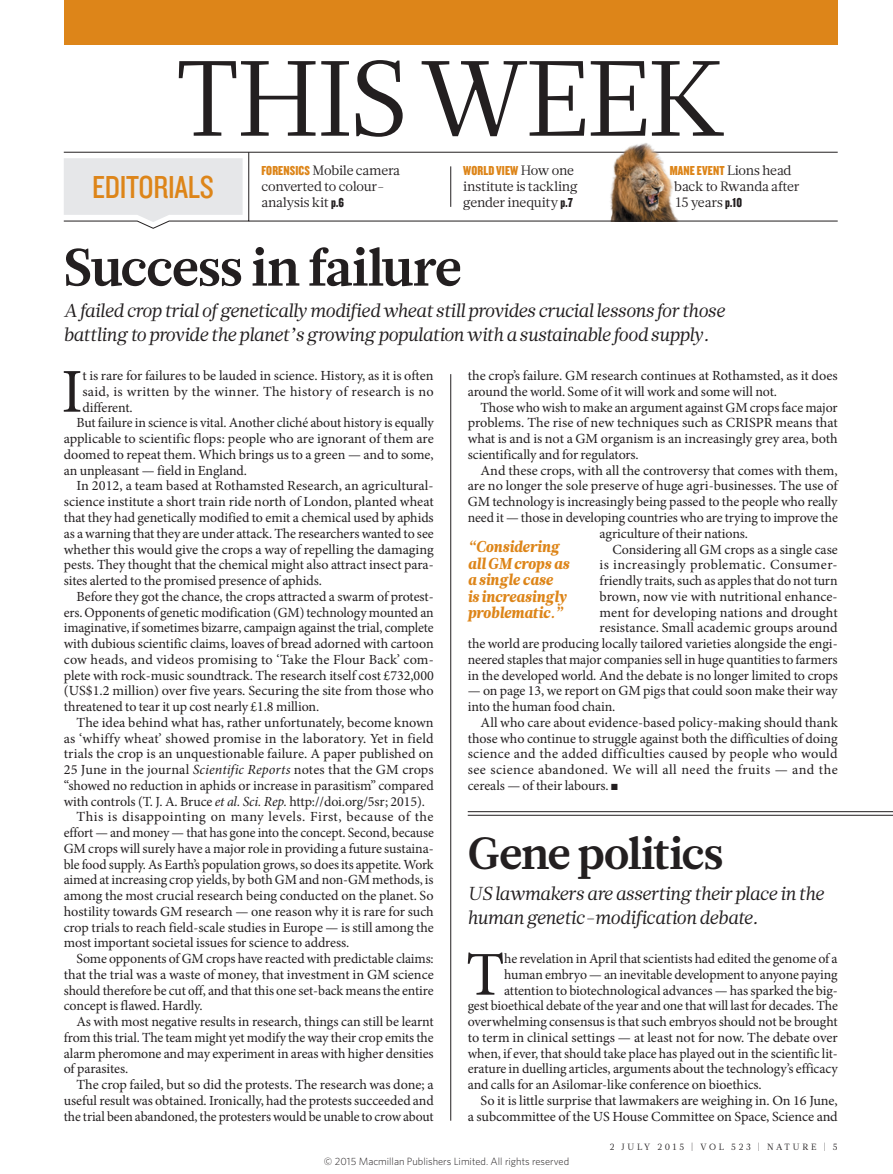
<style>
.page{position:relative;width:893px;height:1174px;background:#fff}
.page>*{position:absolute;margin:0;border:0;box-sizing:border-box;transform-origin:0 0}
.t1{font:106.5px "Glosa Math";letter-spacing:-.025em;color:#231f20}
.BODY_DROP_CAP{font:62.4px "Minion Pro";color:#231f20}
.EDITORIAL_HEAD_35{font:700 52.5px "Glosa Math";letter-spacing:-.015em;color:#231f20}
.EDITORIAL_HEAD_30{font:700 45px "Glosa Math";letter-spacing:-.02em;color:#231f20}
.t2{font:33px "Knockout 29 Junior Ltweight";letter-spacing:-.01em;color:#dd8519}
.INTRO{font:italic 18.75px/23.7px "Glosa Math";color:#231f20}
.EDITORIAL_INTRO{font:italic 18.75px/23.7px "Glosa Math";color:#231f20}
.PULL_QUOTE{font:italic 900 15.75px/16.5px "Glosa Math";letter-spacing:-.005em;color:#dd8519;scale:.95 1}
.BODY_INDENT{font:13.95px/15.8px "Minion Pro";letter-spacing:-.005em;color:#231f20;text-align:justify}
.BODY_DROP_CAP-2{font:13.95px/15.8px "Minion Pro";letter-spacing:-.005em;color:#231f20;text-align:justify}
.MINI_TOC_TEXT{font:13.5px/15.8px "Glosa Math";letter-spacing:-.02em;color:#231f20}
.t3{font:300 10.5px "Whitney";color:#231f20}
.t4{font:9px "Glosa Math";letter-spacing:.3em;color:#231f20}
.s1{font-family:"Knockout 69 Full Liteweight";color:#dd8519}
.s2{font-family:"Knockout 69 Full Liteweight"}
.s3{font-style:italic}
</style>
<div class="page">
<hr style="left:64px;top:152px;width:774px;height:1px;background:#231f20">
<img style="left:598px;top:143px;width:103px;height:78px">
<div style="left:64px;top:0;width:774px;height:45px;background:#dd8519"></div>
<hr style="left:450px;top:166px;width:1px;height:41px;background:#231f20">
<svg style="left:63px;top:152px;width:186px;height:77px"></svg>
<hr style="left:450px;top:374px;width:1px;height:746px;background:#231f20">
<hr style="left:249px;top:221px;width:589px;height:1px;background:#231f20">
<hr style="left:468px;top:811px;width:425px;height:1px;background:#231f20">
<hr style="left:468px;top:815px;width:425px;height:1px;background:#231f20">
<h1 class="t1" style="left:176px;top:29px;width:552px">THIS WEEK</h1>
<h3 class="t2" style="left:92px;top:166px;width:123px">EDITORIALS</h3>
<p class="MINI_TOC_TEXT" style="left:261px;top:163px;width:140px"><span class="s1">FORENSICS</span> Mobile camera converted to colour&shy;analysis kit <span class="s2">p.6</span></p>
<p class="MINI_TOC_TEXT" style="left:463px;top:163px;width:116px"><span class="s1">WORLD VIEW</span> How one institute is tackling gender inequity <span class="s2">p.7</span></p>
<p class="MINI_TOC_TEXT" style="left:674px;top:163px;width:127px;text-indent:-4px"><span class="s1">MANE EVENT</span> Lions head back to Rwanda after<br>15 years <span class="s2">p.10</span></p>
<p class="EDITORIAL_HEAD_35" style="left:64px;top:233px;width:400px">Success in failure</p>
<p class="INTRO" style="left:64px;top:299px;width:663px">A failed crop trial of genetically modified wheat still provides crucial lessons for those battling to provide the planet’s growing population with a sustainable food supply.</p>
<p class="BODY_DROP_CAP" style="left:61px;top:350px;width:23px">I</p>
<p class="BODY_DROP_CAP-2" style="left:82px;top:368px;width:353px">t is rare for failures to be lauded in science. History, as it is often said, is written by the winner. The history of research is no different.</p>
<p class="BODY_INDENT" style="left:64px;top:415px;width:372px;text-indent:13px">But failure in science is vital. Another cliché about history is equally applicable to scientific flops: people who are ignorant of them are doomed to repeat them. Which brings us to a green — and to some, an unpleasant — field in England.</p>
<p class="BODY_INDENT" style="left:64px;top:478px;width:372px;text-indent:13px">In 2012, a team based at Rothamsted Research, an agricultural&shy;science institute a short train ride north of London, planted wheat that they had genetically modified to emit a chemical used by aphids as a warning that they are under attack. The researchers wanted to see whether this would give the crops a way of repelling the damaging pests. They thought that the chemical might also attract insect para&shy;sites alerted to the promised presence of aphids.</p>
<p class="BODY_INDENT" style="left:64px;top:588px;width:372px;text-indent:13px">Before they got the chance, the crops attracted a swarm of protest&shy;ers. Opponents of genetic modification (GM) technology mounted an imaginative, if sometimes bizarre, campaign against the trial, complete with dubious scientific claims, loaves of bread adorned with cartoon cow heads, and videos promising to ‘Take the Flour Back’ com&shy;plete with rock-music soundtrack. The research itself cost £732,000 (US$1.2 million) over five years. Securing the site from those who threatened to tear it up cost nearly £1.8 million.</p>
<p class="BODY_INDENT" style="left:64px;top:714px;width:371px;text-indent:13px">The idea behind what has, rather unfortunately, become known as ‘whiffy wheat’ showed promise in the laboratory. Yet in field trials the crop is an unquestionable failure. A paper published on 25 June in the journal <span class="s3">Scientific Reports</span> notes that the GM crops “showed no reduction in aphids or increase in parasitism” compared with controls (T. J. A. Bruce <span class="s3">et al. Sci. Rep.</span> http://doi.org/5sr; 2015).</p>
<p class="BODY_INDENT" style="left:64px;top:809px;width:372px;text-indent:13px">This is disappointing on many levels. First, because of the effort — and money — that has gone into the concept. Second, because GM crops will surely have a major role in providing a future sustaina&shy;ble food supply. As Earth’s population grows, so does its appetite. Work aimed at increasing crop yields, by both GM and non-GM methods, is among the most crucial research being conducted on the planet. So hostility towards GM research — one reason why it is rare for such crop trials to reach field-scale studies in Europe — is still among the most important societal issues for science to address.</p>
<p class="BODY_INDENT" style="left:64px;top:951px;width:371px;text-indent:13px">Some opponents of GM crops have reacted with predictable claims: that the trial was a waste of money, that investment in GM science should therefore be cut off, and that this one set-back means the entire concept is flawed. Hardly.</p>
<p class="BODY_INDENT" style="left:64px;top:1014px;width:372px;text-indent:13px">As with most negative results in research, things can still be learnt from this trial. The team might yet modify the way their crop emits the alarm pheromone and may experiment in areas with higher densities of parasites.</p>
<p class="BODY_INDENT" style="left:64px;top:1077px;width:371px;text-indent:13px">The crop failed, but so did the protests. The research was done; a useful result was obtained. Ironically, had the protests succeeded and the trial been abandoned, the protesters would be unable to crow about</p>
<p class="BODY_INDENT" style="left:468px;top:368px;width:371px">the crop’s failure. GM research continues at Rothamsted, as it does around the world. Some of it will work and some will not.</p>
<p class="BODY_INDENT" style="left:468px;top:399px;width:371px;text-indent:13px">Those who wish to make an argument against GM crops face major problems. The rise of new techniques such as CRISPR means that what is and is not a GM organism is an increasingly grey area, both scientifically and for regulators.</p>
<p class="BODY_INDENT" style="left:480px;top:462px;width:359px">And these crops, with all the controversy that comes with them,</p>
<p class="BODY_INDENT" style="left:468px;top:478px;width:371px">are no longer the sole preserve of huge agri-businesses. The use of</p>
<p class="BODY_INDENT" style="left:468px;top:494px;width:371px">GM technology is increasingly being passed to the people who really</p>
<p class="BODY_INDENT" style="left:468px;top:510px;width:372px">need it — those in developing countries who are trying to improve the</p>
<p class="BODY_INDENT" style="left:600px;top:525px;width:150px">agriculture of their nations.</p>
<p class="BODY_INDENT" style="left:468px;top:541px;width:372px;text-align:right">Considering all GM crops as a single case<br>is increasingly problematic. Consumer-<br>friendly traits, such as apples that do not turn<br>brown, now vie with nutritional enhance-<br>ment for developing nations and drought<br>resistance. Small academic groups around<br>the world are producing locally tailored varieties alongside the engi&shy;neered staples that major companies sell in huge quantities to farmers in the developed world. And the debate is no longer limited to crops</p>
<p class="BODY_INDENT" style="left:468px;top:683px;width:371px">— on page 13, we report on GM pigs that could soon make their way into the human food chain.</p>
<p class="BODY_INDENT" style="left:468px;top:714px;width:371px;text-indent:13px">All who care about evidence-based policy-making should thank those who continue to struggle against both the difficulties of doing science and the added difficulties caused by people who would see science abandoned. We will all need the fruits — and the cereals — of their labours. ■</p>
<p class="PULL_QUOTE" style="left:468px;top:538px;width:109px">“Considering all GM crops as a single case<br>is increasingly problematic.”</p>
<p class="EDITORIAL_HEAD_30" style="left:468px;top:823px;width:257px">Gene politics</p>
<p class="EDITORIAL_INTRO" style="left:468px;top:882px;width:358px">US lawmakers are asserting their place in the human genetic-modification debate.</p>
<p class="BODY_DROP_CAP" style="left:466px;top:933px;width:40px">T</p>
<p class="BODY_DROP_CAP-2" style="left:504px;top:951px;width:335px">he revelation in April that scientists had edited the genome of a</p>
<p class="BODY_DROP_CAP-2" style="left:504px;top:966px;width:335px">human embryo — an inevitable development to anyone paying</p>
<p class="BODY_DROP_CAP-2" style="left:504px;top:982px;width:335px">attention to biotechnological advances — has sparked the big-</p>
<p class="BODY_DROP_CAP-2" style="left:468px;top:998px;width:372px">gest bioethical debate of the year and one that will last for decades. The</p>
<p class="BODY_DROP_CAP-2" style="left:468px;top:1014px;width:371px">overwhelming consensus is that such embryos should not be brought</p>
<p class="BODY_DROP_CAP-2" style="left:468px;top:1029px;width:372px">to term in clinical settings — at least not for now. The debate over</p>
<p class="BODY_DROP_CAP-2" style="left:468px;top:1045px;width:371px">when, if ever, that should take place has played out in the scientific lit-</p>
<p class="BODY_DROP_CAP-2" style="left:468px;top:1061px;width:372px">erature in duelling articles, arguments about the technology’s efficacy</p>
<p class="BODY_DROP_CAP-2" style="left:468px;top:1077px;width:295px">and calls for an Asilomar-like conference on bioethics.</p>
<p class="BODY_INDENT" style="left:468px;top:1092px;width:372px;text-align:right">So it is little surprise that lawmakers are weighing in. On 16 June,<br>a subcommittee of the US House Committee on Space, Science and</p>
<p class="t3" style="left:324px;top:1154px;width:247px">© 2015 Macmillan Publishers Limited. All rights reserved</p>
<p class="t4" style="left:610px;top:1141px;width:229px">2 JULY 2015 | VOL 523 | NATURE | 5</p>
</div>
